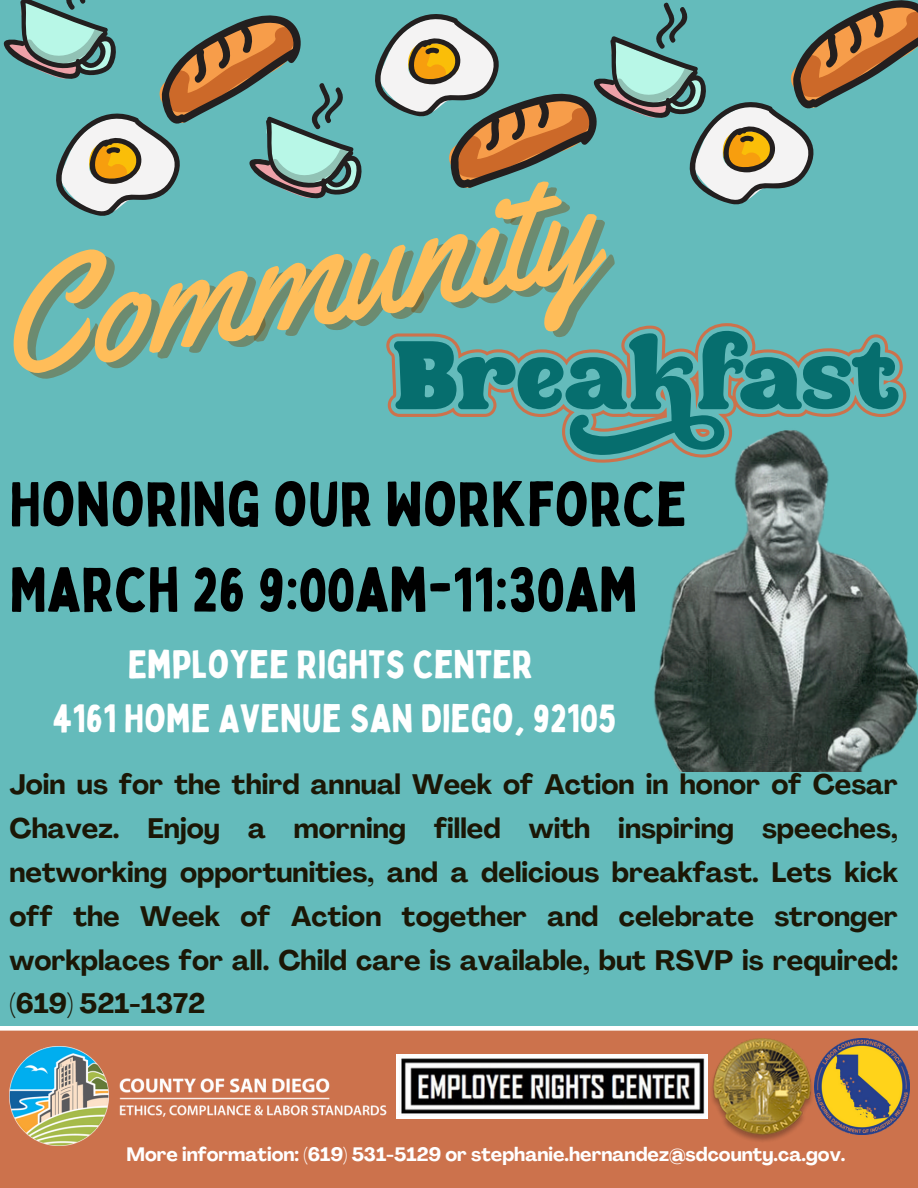
<style>
.page{position:relative;width:918px;height:1188px;background:#64bbbb}
.page>*{position:absolute;margin:0;border:0;box-sizing:border-box;transform-origin:0 0}
.t1{font:160.65px "Yellowtail";color:#ffbd59}
.t2{font:61.5px/85.5px "Bobby Jones";color:#000}
.t3{font:39px/54px "Bobby Jones";color:#fff;text-align:center}
.t4{font:700 27.75px/43.8px "Agrandir";color:#1b1706;text-align:justify}
.t5{font:700 19.2px "Agrandir";color:#fff}
</style>
<div class="page">
<svg style="left:3px;top:0;width:915px;height:216px"></svg>
<div style="left:0;top:1026px;width:918px;height:162px;background:#cc724c"></div>
<img style="left:396px;top:1054px;width:312px;height:64px">
<img style="left:814px;top:1038px;width:96px;height:96px">
<img style="left:9px;top:1046px;width:377px;height:99px">
<svg style="left:386px;top:323px;width:520px;height:94px"></svg>
<img style="left:710px;top:1038px;width:104px;height:105px">
<img style="left:523px;top:401px;width:395px;height:370px">
<p class="t1" style="left:-21px;top:225px;width:603px;rotate:-10deg">Community</p>
<p class="t2" style="left:9px;top:460px;width:679px">HONORING OUR WORKFORCE<br>MARCH 26 9:00AM-11:30AM</p>
<p class="t3" style="left:52px;top:636px;width:566px">EMPLOYEE RIGHTS CENTER<br>4161 HOME AVENUE SAN DIEGO, 92105</p>
<p class="t4" style="left:9px;top:765px;width:890px">Join us for the third annual Week of Action in honor of Cesar Chavez. Enjoy a morning filled with inspiring speeches, networking opportunities, and a delicious breakfast. Lets kick off the Week of Action together and celebrate stronger workplaces for all. Child care is available, but RSVP is required: (619) 521-1372</p>
<p class="t5" style="left:126px;top:1146px;width:721px">More information: (619) 531-5129 or stephanie.hernandez@sdcounty.ca.gov.</p>
</div>
